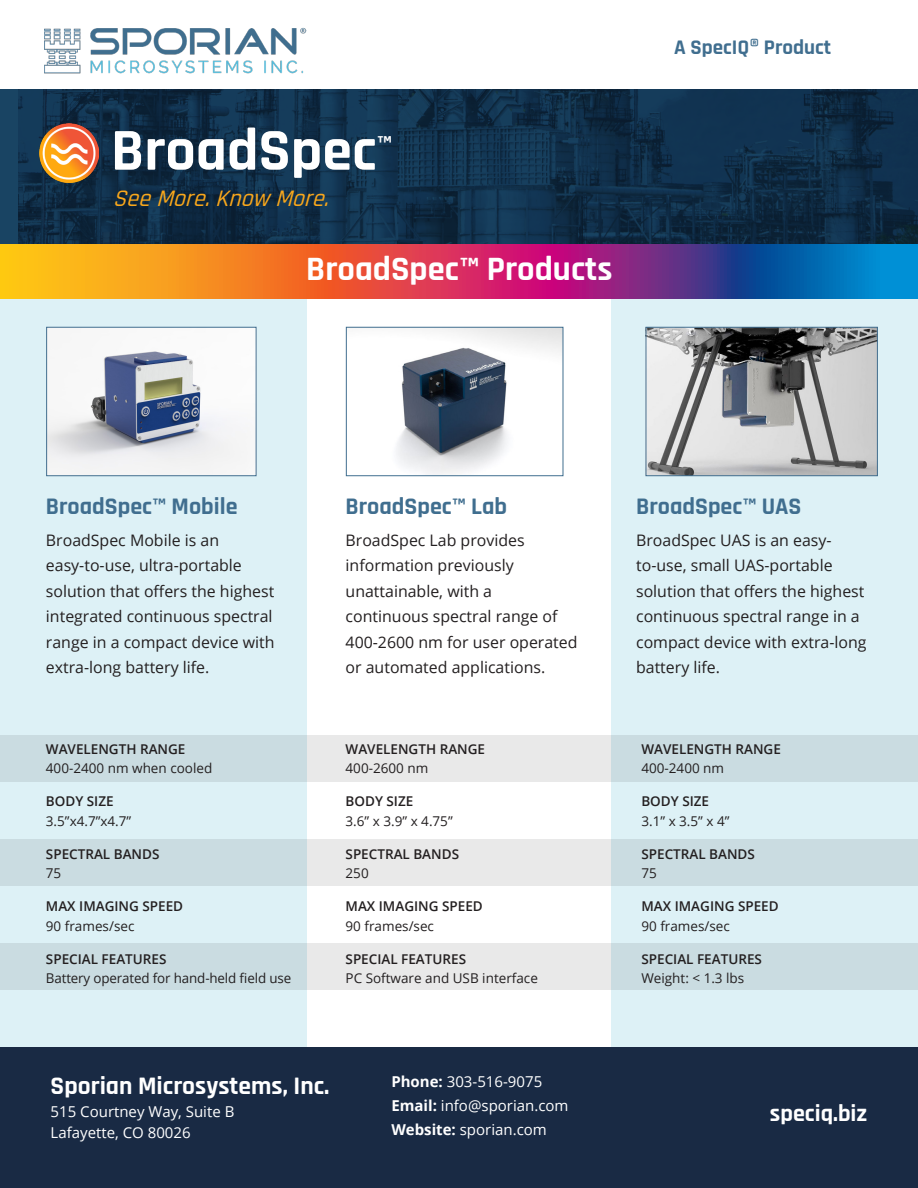
<style>
.page{position:relative;width:918px;height:1188px;background:#fff}
.page>*{position:absolute;margin:0;border:0;box-sizing:border-box;transform-origin:0 0}
.t1{font:700 60px "Rajdhani";color:#fff}
.t2{font:700 34.5px "Rajdhani";color:#fff}
.t3{font:700 26.25px "Rajdhani";color:#fff}
.t4{font:700 25.5px "Rajdhani";color:#fff}
.t5{font:700 24px "Rajdhani";color:#406e8f}
.t6{font:italic 500 24px "Rajdhani";color:#f9a71b}
.t7{font:700 24px "Rajdhani";color:#fff}
.t8{font:700 21px "Rajdhani";color:#406e8f}
.t9{font:15.9px/25.5px "Open Sans";color:#231f20}
.t10{font:15px "Open Sans";color:#fff}
.t11{font:600 13.5px/19.5px "Open Sans";color:#231f20}
.t12{font:13.5px/19.5px "Open Sans";color:#231f20}
.s1{font-weight:600}
.s2{font-weight:400}
.s3{font-weight:700}
</style>
<div class="page">
<div style="left:0;top:264px;width:307px;height:924px;background:#ddf1f6"></div>
<div style="left:611px;top:264px;width:307px;height:924px;background:#ddf1f6"></div>
<img style="left:18px;top:89px;width:900px;height:155px">
<img style="left:45px;top:27px;width:262px;height:47px">
<img style="left:39px;top:124px;width:59px;height:58px">
<svg style="left:1px;top:244px;width:917px;height:54px;background:#a7605e"></svg>
<img style="left:48px;top:329px;width:206px;height:145px">
<div style="left:46px;top:327px;width:210px;height:149px;border:1px solid #406e8f"></div>
<img style="left:396px;top:329px;width:165px;height:145px">
<div style="left:346px;top:327px;width:217px;height:149px;border:1px solid #406e8f"></div>
<img style="left:648px;top:329px;width:228px;height:145px">
<div style="left:646px;top:327px;width:232px;height:149px;border:1px solid #406e8f"></div>
<div style="left:0;top:1048px;width:918px;height:140px;background:#192a44"></div>
<svg style="left:1px;top:735px;width:917px;height:47px;background:#d4e0e3"></svg>
<svg style="left:1px;top:839px;width:917px;height:47px;background:#d4e0e3"></svg>
<svg style="left:1px;top:943px;width:917px;height:47px;background:#d4e0e3"></svg>
<p class="t1" style="left:111px;top:114px;width:267px">BroadSpec</p>
<p class="t3" style="left:377px;top:129px;width:17px">™</p>
<p class="t6" style="left:113px;top:185px;width:225px">SeeMore.Know More.</p>
<p class="t2" style="left:306px;top:247px;width:308px">BroadSpec™ Products</p>
<p class="t8" style="left:674px;top:35px;width:159px">A SpecIQ® Product</p>
<p class="t5" style="left:46px;top:491px;width:193px">BroadSpec™ Mobile</p>
<p class="t9" style="left:46px;top:527px;width:230px">BroadSpec Mobile is an easy-to-use, ultra-portable solution that offers the highest integrated continuous spectral range in a compact device with extra-long battery life.</p>
<p class="t12" style="left:46px;top:739px;width:168px"><span class="s1">WAVELENGTH RANGE<br></span>400-2400 nm when cooled</p>
<p class="t12" style="left:46px;top:791px;width:87px"><span class="s1">BODY SIZE<br></span>3.5”x4.7”x4.7”</p>
<p class="t11" style="left:46px;top:844px;width:115px">SPECTRAL BANDS<br><span class="s2">75</span></p>
<p class="t11" style="left:46px;top:896px;width:139px">MAX IMAGING SPEED<br><span class="s2">90 frames/sec</span></p>
<p class="t12" style="left:46px;top:949px;width:247px"><span class="s1">SPECIAL FEATURES<br></span>Battery operated for hand-held field use</p>
<p class="t5" style="left:346px;top:491px;width:163px">BroadSpec™ Lab</p>
<p class="t9" style="left:346px;top:527px;width:233px">BroadSpec Lab provides information previously unattainable, with a continuous spectral range of<br>400-2600 nm for user operated or automated applications.</p>
<p class="t11" style="left:346px;top:739px;width:141px">WAVELENGTH RANGE<br><span class="s2">400-2600 nm</span></p>
<p class="t12" style="left:346px;top:791px;width:109px"><span class="s1">BODY SIZE<br></span>3.6” x 3.9” x 4.75”</p>
<p class="t11" style="left:346px;top:844px;width:115px">SPECTRAL BANDS<br><span class="s2">250</span></p>
<p class="t11" style="left:346px;top:896px;width:139px">MAX IMAGING SPEED<br><span class="s2">90 frames/sec</span></p>
<p class="t12" style="left:346px;top:949px;width:194px"><span class="s1">SPECIAL FEATURES<br></span>PC Software and USB interface</p>
<p class="t4" style="left:51px;top:1070px;width:280px">Sporian Microsystems, Inc.</p>
<p class="t10" style="left:51px;top:1101px;width:185px">515 Courtney Way, Suite B</p>
<p class="t10" style="left:51px;top:1122px;width:142px">Lafayette, CO 80026</p>
<p class="t10" style="left:391px;top:1072px;width:152px"><span class="s3">Phone:</span> 303-516-9075</p>
<p class="t10" style="left:391px;top:1096px;width:179px"><span class="s3">Email:</span> info@sporian.com</p>
<p class="t10" style="left:391px;top:1120px;width:157px"><span class="s3">Website:</span> sporian.com</p>
<p class="t5" style="left:636px;top:491px;width:167px">BroadSpec™ UAS</p>
<p class="t9" style="left:636px;top:527px;width:232px">BroadSpec UAS is an easy&shy;to-use, small UAS-portable solution that offers the highest continuous spectral range in a compact device with extra-long battery life.</p>
<p class="t11" style="left:641px;top:739px;width:141px">WAVELENGTH RANGE<br><span class="s2">400-2400 nm</span></p>
<p class="t12" style="left:641px;top:791px;width:90px"><span class="s1">BODY SIZE<br></span>3.1” x 3.5” x 4”</p>
<p class="t11" style="left:641px;top:844px;width:115px">SPECTRAL BANDS<br><span class="s2">75</span></p>
<p class="t11" style="left:641px;top:896px;width:139px">MAX IMAGING SPEED<br><span class="s2">90 frames/sec</span></p>
<p class="t11" style="left:641px;top:949px;width:122px">SPECIAL FEATURES<br><span class="s2">Weight: &lt; 1.3 lbs</span></p>
<p class="t7" style="left:770px;top:1099px;width:99px">speciq.biz</p>
</div>
